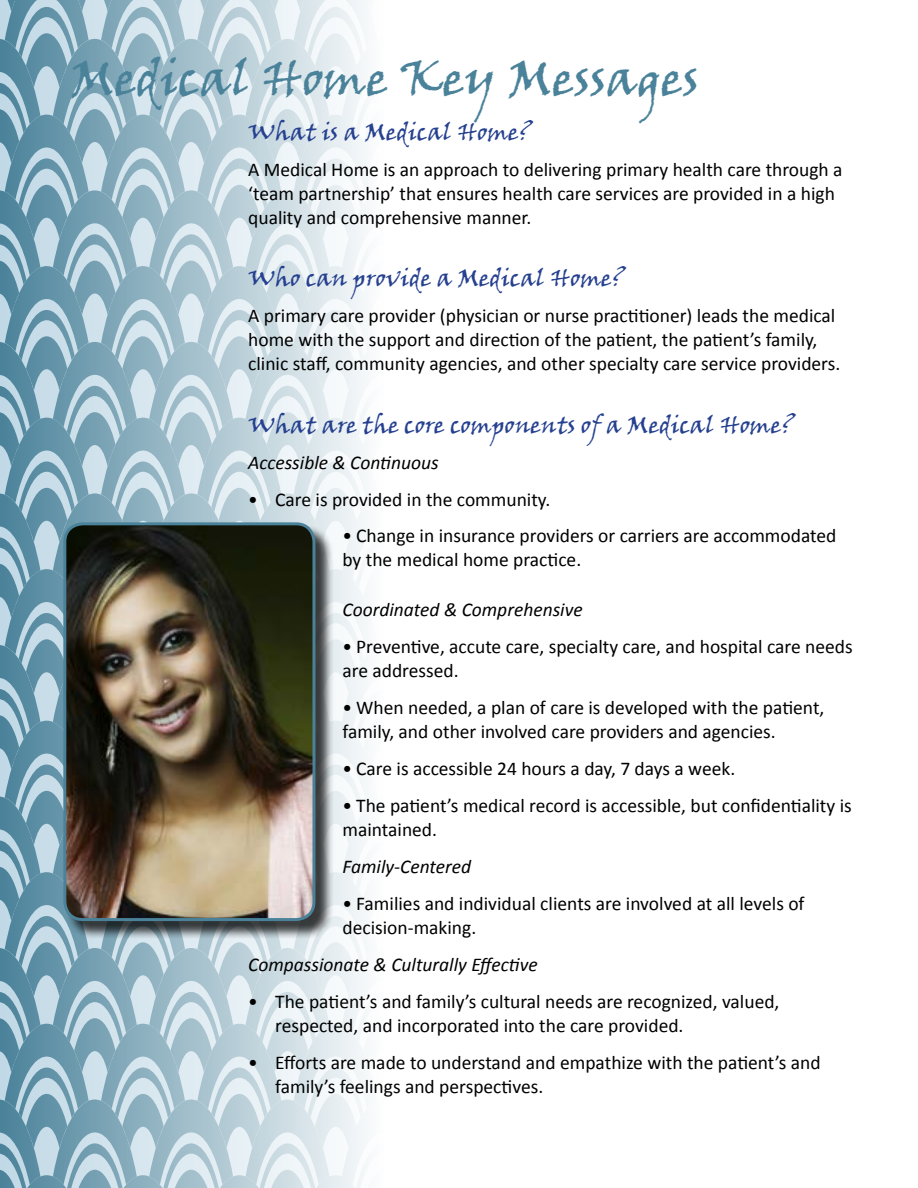
<style>
.page{position:relative;width:918px;height:1188px;background:#fff}
.page>*{position:absolute;margin:0;border:0;box-sizing:border-box;transform-origin:0 0}
.t1{font:49.5px "Viner Hand ITC";color:#4a829a}
.t2{font:24px "Viner Hand ITC";color:#25408f}
.t3{font:19.5px/24px "Calibri";color:#000}
.t4{font:italic 19.5px "Calibri";color:#000}
</style>
<div class="page">
<svg style="left:5px;top:1072px;width:360px;height:28px;background:#bed3dd"></svg>
<svg style="left:0;top:948px;width:365px;height:124px;background:#b3cbd6"></svg>
<svg style="left:5px;top:921px;width:360px;height:76px;background:#b3cbd5"></svg>
<svg style="left:0;top:796px;width:365px;height:125px"></svg>
<svg style="left:5px;top:769px;width:360px;height:76px"></svg>
<svg style="left:0;top:645px;width:365px;height:124px"></svg>
<svg style="left:5px;top:618px;width:360px;height:76px"></svg>
<svg style="left:0;top:493px;width:365px;height:125px"></svg>
<svg style="left:5px;top:466px;width:360px;height:76px;background:#b3cbd6"></svg>
<svg style="left:0;top:342px;width:365px;height:124px;background:#b3cbd6"></svg>
<svg style="left:5px;top:315px;width:360px;height:76px;background:#b4ccd6"></svg>
<svg style="left:0;top:190px;width:365px;height:125px;background:#b3cbd6"></svg>
<svg style="left:5px;top:163px;width:360px;height:76px;background:#b4ccd6"></svg>
<svg style="left:0;top:88px;width:365px;height:75px;background:#b4ccd6"></svg>
<svg style="left:0;top:1100px;width:365px;height:88px;background:#b3cbd6"></svg>
<svg style="left:0;top:0;width:365px;height:88px;background:#b5cdd7"></svg>
<div style="left:66px;top:525px;width:268px;height:414px;background:#000;opacity:.75"></div>
<img style="left:65px;top:524px;width:249px;height:396px">
<div style="left:63px;top:522px;width:252px;height:399px;border:3px solid #4a829a;border-radius:18px"></div>
<h1 class="t1" style="left:70px;top:46px;width:630px">Medical Home Key Messages</h1>
<p class="t2" style="left:248px;top:117px;width:286px">What is a Medical Home?</p>
<p class="t3" style="left:248px;top:158px;width:596px">A Medical Home is an approach to delivering primary health care through a ‘team partnership’ that ensures health care services are provided in a high quality and comprehensive manner.</p>
<p class="t2" style="left:248px;top:263px;width:379px">Who can provide a Medical Home?</p>
<p class="t3" style="left:248px;top:304px;width:594px">A primary care provider (physician or nurse practitioner) leads the medical home with the support and direction of the patient, the patient’s family, clinic staff, community agencies, and other specialty care service providers.</p>
<p class="t2" style="left:248px;top:409px;width:548px">What are the core components of a Medical Home?</p>
<p class="t4" style="left:248px;top:449px;width:192px">Accessible &amp; Continuous</p>
<p class="t3" style="left:248px;top:487px;width:304px">• Care is provided in the community.</p>
<p class="t3" style="left:342px;top:524px;width:496px">• Change in insurance providers or carriers are accommodated by the medical home practice.</p>
<p class="t4" style="left:342px;top:597px;width:242px">Coordinated &amp; Comprehensive</p>
<p class="t3" style="left:342px;top:635px;width:512px">• Preventive, accute care, specialty care, and hospital care needs are addressed.</p>
<p class="t3" style="left:342px;top:696px;width:483px">• When needed, a plan of care is developed with the patient, family, and other involved care providers and agencies.</p>
<p class="t3" style="left:342px;top:757px;width:394px">• Care is accessible 24 hours a day, 7 days a week.</p>
<p class="t3" style="left:342px;top:794px;width:511px">• The patient’s medical record is accessible, but confidentiality is maintained.</p>
<p class="t4" style="left:342px;top:853px;width:130px">Family-Centered</p>
<p class="t3" style="left:342px;top:892px;width:464px">• Families and individual clients are involved at all levels of decision-making.</p>
<p class="t4" style="left:248px;top:951px;width:291px">Compassionate &amp; Culturally Effective</p>
<p class="t3" style="left:275px;top:990px;width:506px;text-indent:-27px">• The patient’s and family’s cultural needs are recognized, valued, respected, and incorporated into the care provided.</p>
<p class="t3" style="left:275px;top:1051px;width:547px;text-indent:-27px">• Efforts are made to understand and empathize with the patient’s and family’s feelings and perspectives.</p>
</div>
